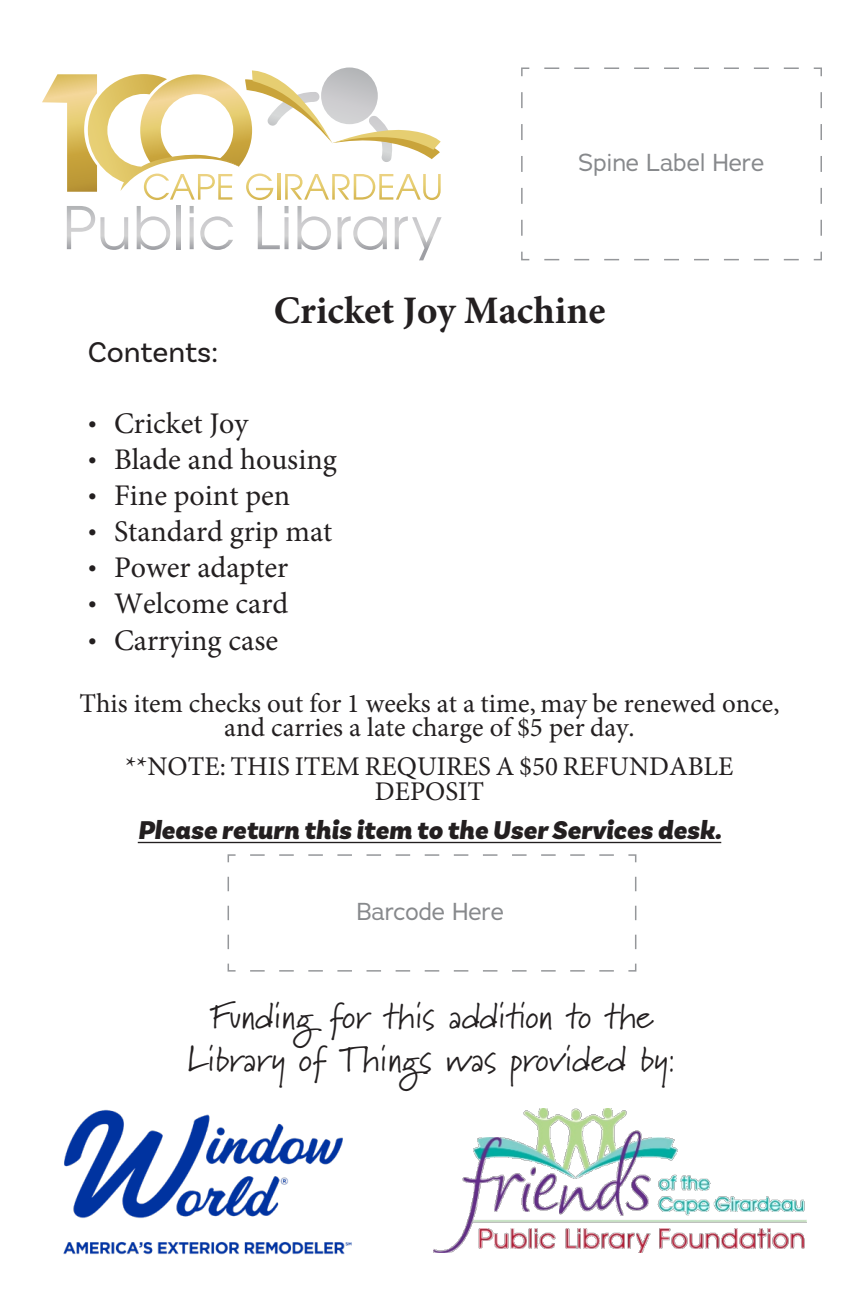
<style>
.page{position:relative;width:864px;height:1296px;background:#fff}
.page>*{position:absolute;margin:0;border:0;box-sizing:border-box;transform-origin:0 0}
.t1{font:700 39px "Minion Pro";color:#231f20}
.t2{font:36px "Marydale";color:#231f20}
.t3{font:30px "Minion Pro";color:#231f20}
.t4{font:30px "Basic Sans";color:#231f20}
.t5{font:27px/24px "Minion Pro";color:#231f20;text-align:center}
.t6{font:italic 900 27px "Basic Sans";color:#231f20}
.t7{font:24px "Adrianna";color:#87898c}
.s1{font-family:"Basic Sans"}
</style>
<div class="page">
<img style="left:63px;top:1109px;width:289px;height:146px">
<img style="left:434px;top:1108px;width:373px;height:145px">
<svg style="left:67px;top:206px;width:61px;height:44px"></svg>
<svg style="left:137px;top:206px;width:33px;height:44px"></svg>
<svg style="left:176px;top:206px;width:4px;height:43px"></svg>
<svg style="left:190px;top:206px;width:4px;height:43px"></svg>
<svg style="left:200px;top:216px;width:33px;height:34px"></svg>
<svg style="left:258px;top:206px;width:31px;height:43px"></svg>
<svg style="left:297px;top:206px;width:34px;height:44px"></svg>
<svg style="left:338px;top:216px;width:49px;height:34px"></svg>
<svg style="left:395px;top:216px;width:47px;height:44px"></svg>
<svg style="left:42px;top:70px;width:399px;height:130px"></svg>
<svg style="left:521px;top:67px;width:301px;height:194px"></svg>
<svg style="left:227px;top:854px;width:410px;height:118px"></svg>
<hr style="left:138px;top:842px;width:583px;height:1px;background:#231f20">
<p class="t7" style="left:579px;top:147px;width:187px">Spine Label Here</p>
<p class="t4" style="left:88px;top:334px;width:132px">Contents:</p>
<p class="t1" style="left:274px;top:283px;width:333px">Cricket Joy Machine</p>
<p class="t3" style="left:87px;top:404px;width:163px"><span class="s1">•</span> Cricket Joy</p>
<p class="t3" style="left:87px;top:440px;width:251px"><span class="s1">•</span> Blade and housing</p>
<p class="t3" style="left:87px;top:476px;width:205px"><span class="s1">•</span> Fine point pen</p>
<p class="t3" style="left:87px;top:512px;width:247px"><span class="s1">•</span> Standard grip mat</p>
<p class="t3" style="left:87px;top:548px;width:203px"><span class="s1">•</span> Power adapter</p>
<p class="t3" style="left:87px;top:584px;width:203px"><span class="s1">•</span> Welcome card</p>
<p class="t3" style="left:87px;top:620px;width:193px"><span class="s1">•</span> Carrying case</p>
<p class="t5" style="left:79px;top:691px;width:702px">This item checks out for 1 weeks at a time, may be renewed once, and carries a late charge of $5 per day.</p>
<p class="t5" style="left:126px;top:754px;width:609px">**NOTE: THIS ITEM REQUIRES A $50 REFUNDABLE<br>DEPOSIT</p>
<p class="t6" style="left:138px;top:813px;width:585px">Please return this item to the User Services desk.</p>
<p class="t7" style="left:357px;top:896px;width:149px">Barcode Here</p>
<p class="t2" style="left:210px;top:994px;width:445px">Funding for this addition to the</p>
<p class="t2" style="left:188px;top:1037px;width:490px">Library of Things was provided by:</p>
</div>
